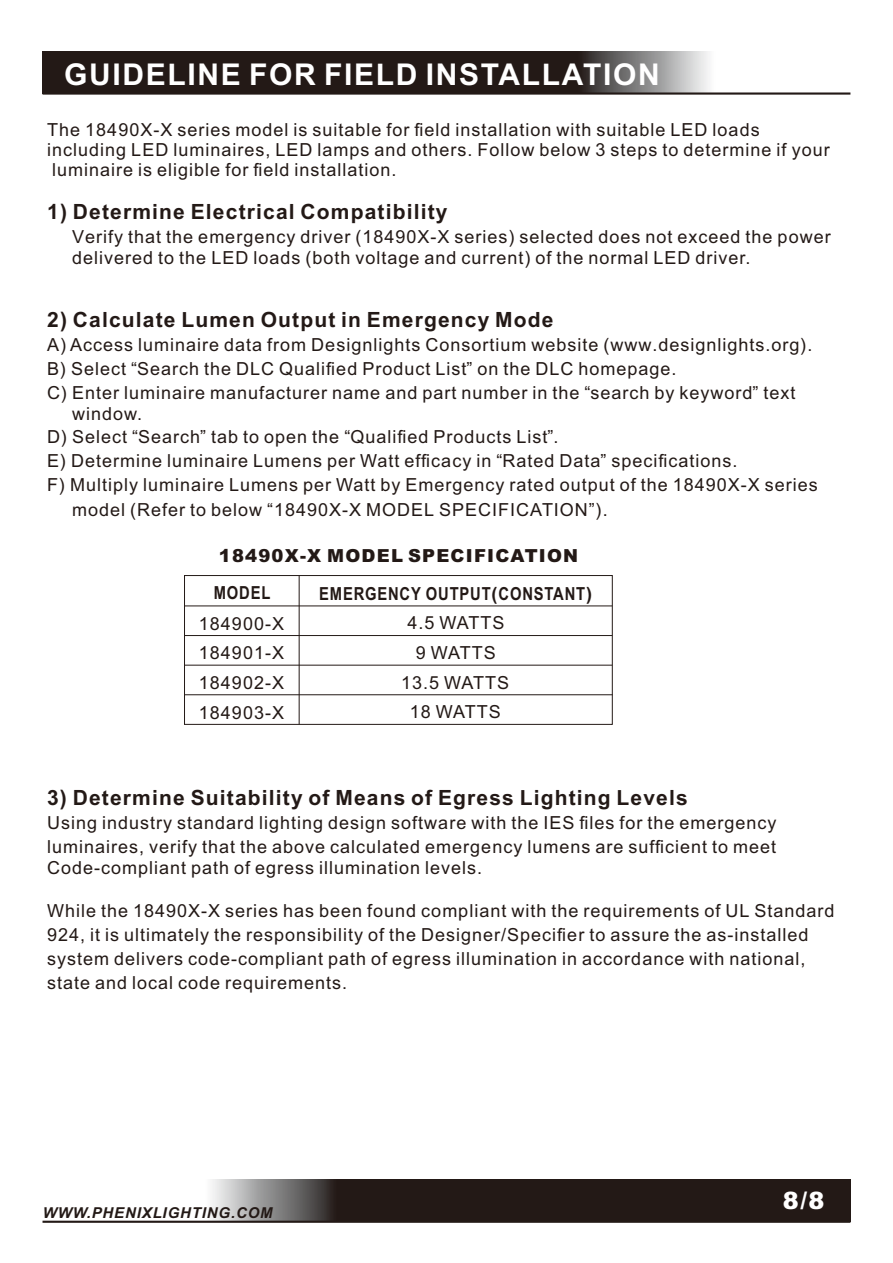
<style>
.page{position:relative;width:893px;height:1263px;background:#fff}
.page>*{position:absolute;margin:0;border:0;box-sizing:border-box;transform-origin:0 0}
.t1{font:700 30px "Arial";letter-spacing:.055em;color:#fff}
.t2{font:900 24px "Arial";color:#fff}
.t3{font:700 21px "Arial";letter-spacing:.055em;color:#231916}
.t4{font:18px/29.7px "Arial";letter-spacing:.055em;color:#231916}
.t5{font:18px "Arial Unicode MS";letter-spacing:.055em;color:#231916}
.t6{font:700 18px "Arial Narrow";letter-spacing:.045em;color:#231916}
.t7{font:900 18px "Arial";letter-spacing:.065em;color:#231916}
.t8{font:italic 700 15px "Arial";letter-spacing:.055em;color:#231916}
.s1{font-family:"Arial Unicode MS"}
.s2{font-family:"Arial"}
</style>
<div class="page">
<div style="left:43px;top:51px;width:578px;height:43px;background:#231916"></div>
<div style="left:577px;top:51px;width:138px;height:43px;background:linear-gradient(to right,#221e1d,#f9fbfc)"></div>
<div style="left:295px;top:1179px;width:555px;height:43px;background:#231916"></div>
<div style="left:205px;top:1179px;width:132px;height:43px;background:linear-gradient(to right,#fbfefe,#262221)"></div>
<hr style="left:43px;top:1221px;width:807px;height:2px;background:#231916">
<hr style="left:43px;top:92px;width:807px;height:3px;background:#231916">
<hr style="left:299px;top:575px;width:1px;height:149px;background:#231916">
<hr style="left:185px;top:605px;width:427px;height:1px;background:#231916">
<hr style="left:185px;top:635px;width:427px;height:1px;background:#231916">
<hr style="left:185px;top:665px;width:427px;height:1px;background:#231916">
<hr style="left:185px;top:694px;width:428px;height:1px;background:#231916">
<div style="left:184px;top:575px;width:429px;height:150px;border:1px solid #231916"></div>
<h1 class="t1" style="left:64px;top:63px;width:597px">GUIDELINE FOR FIELD INSTALLATION</h1>
<p class="t4" style="left:47px;top:121px;width:784px;line-height:20.1px">The 18490X-X series model is suitable for field installation with suitable LED loads including LED luminaires, LED lamps and others. Follow below 3 steps to determine if your luminaire is eligible for field installation.</p>
<p class="t3" style="left:47px;top:204px;width:402px">1) Determine Electrical Compatibility</p>
<p class="t4" style="left:72px;top:228px;width:760px;line-height:21.1px"><span class="s1">Verify that the</span> emergency driver (18490X-X series) selected does not exceed the power delivered to the LED loads (both voltage and current) of the normal LED driver.</p>
<p class="t3" style="left:47px;top:312px;width:508px">2) Calculate Lumen Output in Emergency Mode</p>
<p class="t4" style="left:47px;top:334px;width:767px;line-height:24.2px">A) Access luminaire data from <span class="s1">Design</span>lights Consortium website <span class="s1">(www.designlights.org).<br>B)</span> Select “Search the DLC Qualified Product List” on the DLC homepage.</p>
<p class="t5" style="left:47px;top:386px;width:750px">C) <span class="s2">Enter luminaire</span> manufacturer name and <span class="s2">part number</span> in the “search by keyword” text</p>
<p class="t4" style="left:72px;top:401px;width:72px">window.</p>
<p class="t4" style="left:47px;top:424px;width:513px"><span class="s1">D)</span> Select “Search” tab to open the “Qualified Products List”.</p>
<p class="t4" style="left:47px;top:448px;width:692px"><span class="s1">E)</span> Determine luminaire Lumens per Watt efficacy in “Rated Data” specifications.</p>
<p class="t4" style="left:47px;top:472px;width:772px"><span class="s1">F)</span> Multiply luminaire Lumens per Watt by Emergency rated output of the 18490X-X series</p>
<p class="t4" style="left:72px;top:496px;width:537px"><span class="s1">model (</span>Refer to below “18490X<span class="s1">-</span>X MODEL SPECIFICATION”<span class="s1">).</span></p>
<p class="t7" style="left:219px;top:549px;width:361px">18490X-X MODEL SPECIFICATION</p>
<p class="t6" style="left:214px;top:586px;width:58px">MODEL</p>
<p class="t6" style="left:319px;top:586px;width:274px">EMERGENCY OUTPUT<span class="s2">(</span>CONSTANT<span class="s2">)</span></p>
<p class="t4" style="left:401px;top:610px;width:110px;text-align:center">4.5 WATTS<br>9 WATTS<br>13.5 WATTS<br>18 WATTS</p>
<p class="t4" style="left:199px;top:610px;width:87px;text-align:justify">184900-X 184901-X 184902-X 184903-X</p>
<p class="t3" style="left:47px;top:789px;width:642px">3) Determine Suitability of Means of Egress Lighting Levels</p>
<p class="t4" style="left:47px;top:812px;width:731px;line-height:24.2px">Using industry standard lighting design software with the <span class="s1">IES files</span> for the emergency luminaires<span class="s1">, verify that the</span> above calculated emergency lumens are sufficient to meet</p>
<p class="t4" style="left:47px;top:854px;width:437px">Code-compliant path of egress illumination levels.</p>
<p class="t5" style="left:47px;top:904px;width:789px"><span class="s2">While the 18490X-X</span> series has been found compliant with the requirements of UL Standard</p>
<p class="t4" style="left:47px;top:924px;width:763px;line-height:24.2px"><span class="s1">924,</span> it is ultimately the responsibility of the Designer/Specifier to assure the as<span class="s1">-installed system</span> delivers code-compliant path of egress illumination in accordance with national<span class="s1">, </span>state and local code <span class="s1">requirements.</span></p>
<p class="t8" style="left:43px;top:1207px;width:231px">WWW.PHENIXLIGHTING.COM</p>
<h2 class="t2" style="left:783px;top:1192px;width:43px">8/8</h2>
</div>
